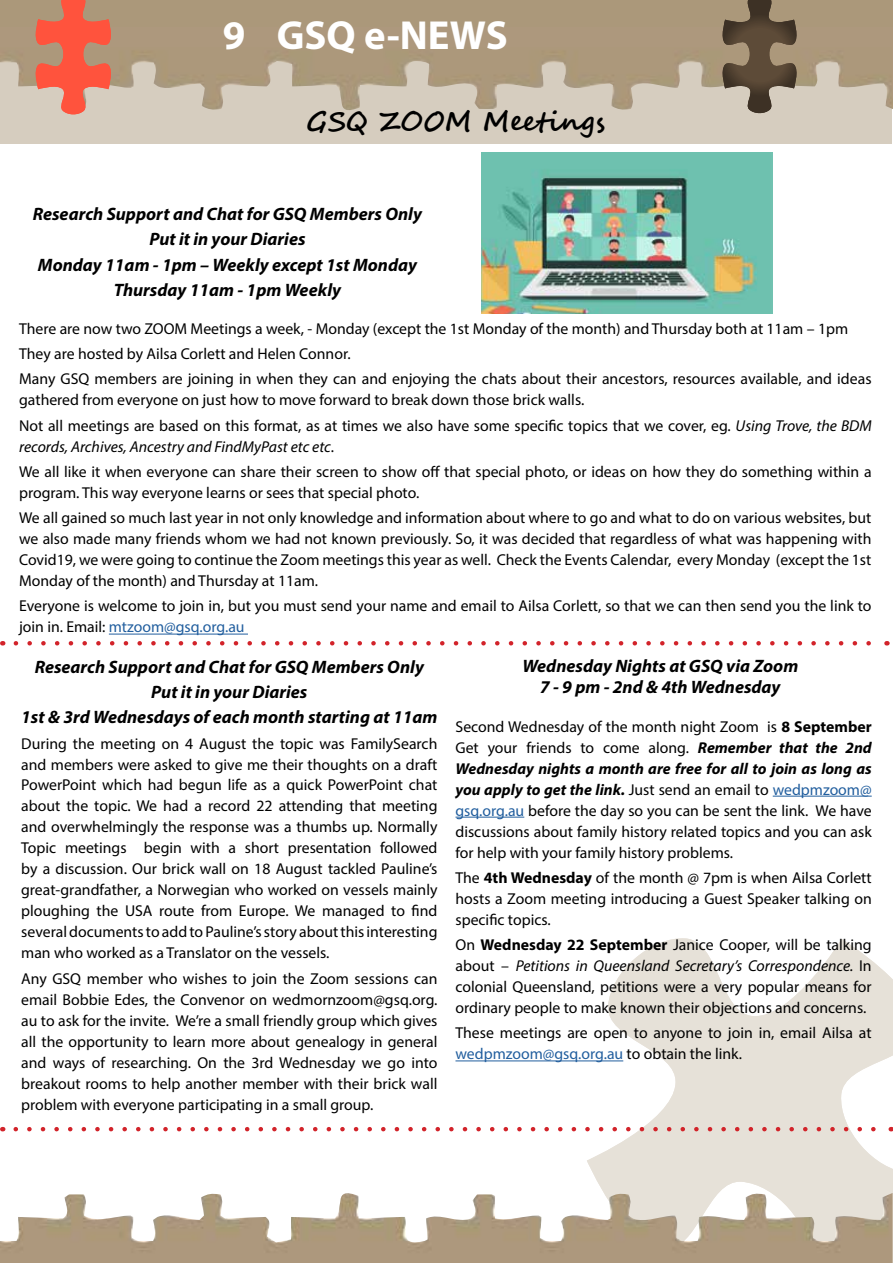
<style>
.page{position:relative;width:893px;height:1263px;background:#fff}
.page>*{position:absolute;margin:0;border:0;box-sizing:border-box;transform-origin:0 0}
.t1{font:700 40.65px "Myriad Pro";color:#fff}
.t2{font:700 27px "Segoe Script";color:#000}
.t3{font:italic 700 18px/25.2px "Myriad Pro";color:#000;text-align:center}
.t4{font:15.75px/21px "Myriad Pro";color:#000}
.s1{font-style:italic}
.s2{color:#215e9e}
.s3{font-weight:700}
.s4{font-weight:700;font-style:italic}
</style>
<div class="page">
<img style="left:482px;top:152px;width:290px;height:162px">
<div style="left:0;top:0;width:893px;height:26px;background:#ab987a"></div>
<svg style="left:0;top:47px;width:892px;height:97px;background:#c6baa7"></svg>
<svg style="left:719px;top:0;width:81px;height:114px;background:#837460"></svg>
<svg style="left:33px;top:0;width:81px;height:116px;background:#de7d67"></svg>
<svg style="left:587px;top:938px;width:306px;height:325px;fill:#e6e1d8"></svg>
<img style="left:0;top:1185px;width:892px;height:78px">
<svg style="left:16px;top:1127px;width:868px;height:4px"></svg>
<hr style="left:109px;top:634px;width:139px;height:1px;background:#215e9e">
<svg style="left:16px;top:641px;width:855px;height:4px"></svg>
<hr style="left:773px;top:796px;width:99px;height:1px;background:#215e9e">
<hr style="left:455px;top:817px;width:69px;height:1px;background:#215e9e">
<hr style="left:455px;top:1060px;width:168px;height:1px;background:#215e9e">
<h1 class="t1" style="left:223px;top:9px;width:286px">9 GSQ e-NEWS</h1>
<h2 class="t2" style="left:306px;top:100px;width:301px">GSQ ZOOM Meetings</h2>
<p class="t3" style="left:33px;top:201px;width:391px">Research Support and Chat for GSQ Members Only Put it in your Diaries<br>Monday 11am - 1pm – Weekly except 1st Monday Thursday 11am - 1pm Weekly</p>
<p class="t4" style="left:19px;top:316px;width:854px;line-height:25.2px">There are now two ZOOM Meetings a week, - Monday (except the 1st Monday of the month) and Thursday both at 11am – 1pm<br>They are hosted by Ailsa Corlett and Helen Connor.<br>Many GSQ members are joining in when they can and enjoying the chats about their ancestors, resources available, and ideas</p>
<p class="t4" style="left:19px;top:387px;width:854px;line-height:25.2px">gathered from everyone on just how to move forward to break down those brick walls.<br>Not all meetings are based on this format, as at times we also have some specific topics that we cover, eg. <span class="s1">Using Trove, the BDM</span></p>
<p class="t4" style="left:19px;top:434px;width:854px;line-height:25.2px"><span class="s1">records, Archives, Ancestry and FindMyPast etc etc</span>.<br>We all like it when everyone can share their screen to show off that special photo, or ideas on how they do something within a</p>
<p class="t4" style="left:19px;top:480px;width:854px;line-height:25.2px">program. This way everyone learns or sees that special photo.<br>We all gained so much last year in not only knowledge and information about where to go and what to do on various websites, but</p>
<p class="t4" style="left:19px;top:528px;width:854px;text-align:justify">we also made many friends whom we had not known previously. So, it was decided that regardless of what was happening with Covid19, we were going to continue the Zoom meetings this year as well. Check the Events Calendar, every Monday (except the 1st Monday of the month) and Thursday at 11am.</p>
<p class="t4" style="left:19px;top:595px;width:854px">Everyone is welcome to join in, but you must send your name and email to Ailsa Corlett, so that we can then send you the link to join in. Email: <span class="s2">mtzoom@gsq.org.au</span></p>
<p class="t3" style="left:21px;top:653px;width:418px">Research Support and Chat for GSQ Members Only<br>Put it in your Diaries<br>1st &amp; 3rd Wednesdays of each month starting at 11am</p>
<p class="t3" style="left:522px;top:655px;width:277px;line-height:21px">Wednesday Nights at GSQ via Zoom<br>7 - 9 pm - 2nd &amp; 4th Wednesday</p>
<p class="t4" style="left:455px;top:715px;width:418px;text-align:justify">Second Wednesday of the month night Zoom is <span class="s3">8 September </span>Get your friends to come along. <span class="s4">Remember that the 2nd Wednesday nights a month are free for all to join as long as you apply to get the link.</span> Just send an email to <span class="s2">wedpmzoom@ gsq.org.au</span> before the day so you can be sent the link. We have discussions about family history related topics and you can ask for help with your family history problems.</p>
<p class="t4" style="left:455px;top:867px;width:418px;text-align:justify">The <span class="s3">4th Wednesday</span> of the month @ 7pm is when Ailsa Corlett hosts a Zoom meeting introducing a Guest Speaker talking on specific topics.</p>
<p class="t4" style="left:455px;top:934px;width:418px;text-align:justify">On <span class="s3">Wednesday 22 September</span> Janice Cooper, will be talking about – <span class="s1">Petitions in Queensland Secretary’s Correspondence.</span> In colonial Queensland, petitions were a very popular means for ordinary people to make known their objections and concerns.</p>
<p class="t4" style="left:455px;top:1022px;width:418px">These meetings are open to anyone to join in, email Ailsa at <span class="s2">wedpmzoom@gsq.org.au</span> to obtain the link.</p>
<p class="t4" style="left:21px;top:732px;width:418px;text-align:justify">During the meeting on 4 August the topic was FamilySearch and members were asked to give me their thoughts on a draft PowerPoint which had begun life as a quick PowerPoint chat about the topic. We had a record 22 attending that meeting and overwhelmingly the response was a thumbs up. Normally Topic meetings begin with a short presentation followed by a discussion. Our brick wall on 18 August tackled Pauline’s great-grandfather, a Norwegian who worked on vessels mainly ploughing the USA route from Europe. We managed to find several documents to add to Pauline’s story about this interesting man who worked as a Translator on the vessels.</p>
<p class="t4" style="left:21px;top:968px;width:418px;text-align:justify">Any GSQ member who wishes to join the Zoom sessions can email Bobbie Edes, the Convenor on wedmornzoom@gsq.org. au to ask for the invite. We’re a small friendly group which gives all the opportunity to learn more about genealogy in general and ways of researching. On the 3rd Wednesday we go into breakout rooms to help another member with their brick wall problem with everyone participating in a small group.</p>
</div>
